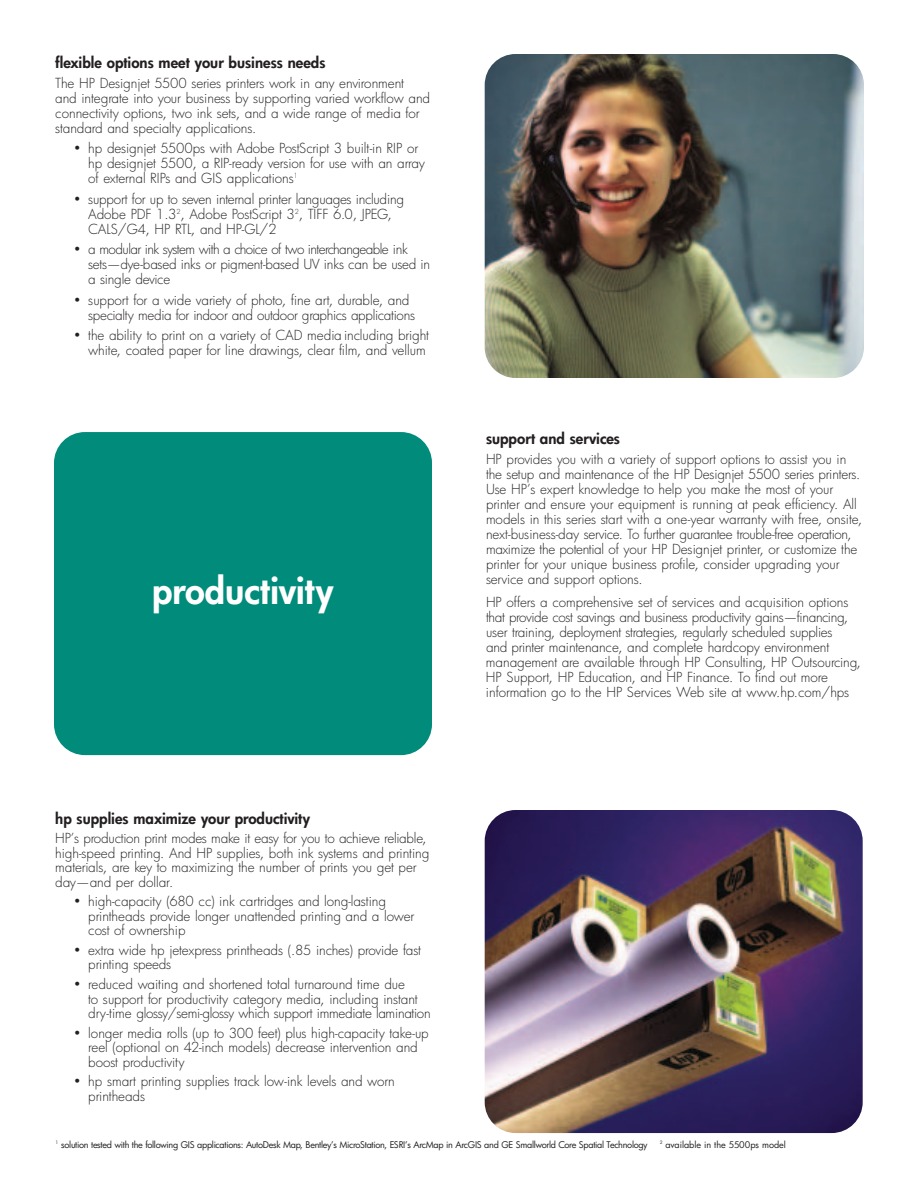
<style>
.page{position:relative;width:918px;height:1188px;background:#fff}
.page>*{position:absolute;margin:0;border:0;box-sizing:border-box;transform-origin:0 0}
.t1{font:800 36px "Futura";color:#fff}
.t2{font:800 15px "Futura";color:#231f20}
.t3{font:300 13.5px/15px "Futura";letter-spacing:-.01em;color:#231f20}
.t4{font:300 13.5px/15px "Futura";letter-spacing:-.03em;color:#231f20}
.t5{font:9px "Futura";letter-spacing:-.03em;color:#231f20}
.t6{font:9px "Futura";color:#231f20}
</style>
<div class="page">
<img style="left:485px;top:810px;width:378px;height:323px;border-radius:31px">
<div style="left:54px;top:432px;width:378px;height:323px;background:#008b7b;border-radius:31px"></div>
<img style="left:485px;top:54px;width:379px;height:324px;border-radius:31px">
<p class="t2" style="left:55px;top:55px;width:272px">flexible options meet your business needs</p>
<p class="t3" style="left:55px;top:77px;width:376px">The HP Designjet 5500 series printers work in any environment<br>and integrate into your business by supporting varied workflow and connectivity options, two ink sets, and a wide range of media for standard and specialty applications.</p>
<p class="t3" style="left:88px;top:142px;width:338px;text-indent:-15px">• hp designjet 5500ps with Adobe PostScript 3 built-in RIP or hp designjet 5500, a RIP-ready version for use with an array of external RIPs and GIS applications<sup>1</sup></p>
<p class="t3" style="left:88px;top:193px;width:317px;text-indent:-15px">• support for up to seven internal printer languages including<br>Adobe PDF 1.3<sup>2</sup>, Adobe PostScript 3<sup>2</sup>, TIFF 6.0, JPEG,<br>CALS/G4, HP RTL, and HP-GL/2</p>
<p class="t4" style="left:88px;top:243px;width:344px;text-indent:-15px">• a modular ink system with a choice of two interchangeable ink sets—dye-based inks or pigment-based UV inks can be used in a single device</p>
<p class="t3" style="left:88px;top:293px;width:328px;text-indent:-15px">• support for a wide variety of photo, fine art, durable, and specialty media for indoor and outdoor graphics applications</p>
<p class="t3" style="left:73px;top:329px;width:357px;text-align:right">• the ability to print on a variety of CAD media including bright white, coated paper for line drawings, clear film, and vellum</p>
<h1 class="t1" style="left:152px;top:573px;width:183px">productivity</h1>
<p class="t2" style="left:55px;top:811px;width:257px">hp supplies maximize your productivity</p>
<p class="t3" style="left:55px;top:832px;width:376px;line-height:14.4px">HP’s production print modes make it easy for you to achieve reliable, high-speed printing. And HP supplies, both ink systems and printing materials, are key to maximizing the number of prints you get per day—and per dollar.</p>
<p class="t3" style="left:88px;top:895px;width:327px;line-height:14.4px;text-indent:-15px">• high-capacity (680 cc) ink cartridges and long-lasting printheads provide longer unattended printing and a lower cost of ownership</p>
<p class="t3" style="left:88px;top:944px;width:334px;line-height:14.4px;text-indent:-15px">• extra wide hp jetexpress printheads (.85 inches) provide fast printing speeds</p>
<p class="t3" style="left:88px;top:978px;width:344px;line-height:14.4px;text-indent:-15px">• reduced waiting and shortened total turnaround time due<br>to support for productivity category media, including instant dry-time glossy/semi-glossy which support immediate lamination</p>
<p class="t3" style="left:88px;top:1027px;width:342px;line-height:14.4px;text-indent:-15px">• longer media rolls (up to 300 feet) plus high-capacity take-up reel (optional on 42-inch models) decrease intervention and boost productivity</p>
<p class="t3" style="left:88px;top:1075px;width:308px;line-height:14.4px;text-indent:-15px">• hp smart printing supplies track low-ink levels and worn printheads</p>
<p class="t2" style="left:486px;top:431px;width:136px">support and services</p>
<p class="t3" style="left:486px;top:453px;width:378px">HP provides you with a variety of support options to assist you in the setup and maintenance of the HP Designjet 5500 series printers.<br>Use HP’s expert knowledge to help you make the most of your printer and ensure your equipment is running at peak efficiency. All models in this series start with a one-year warranty with free, onsite, next-business-day service. To further guarantee trouble-free operation, maximize the potential of your HP Designjet printer, or customize the printer for your unique business profile, consider upgrading your service and support options.</p>
<p class="t3" style="left:486px;top:596px;width:377px">HP offers a comprehensive set of services and acquisition options that provide cost savings and business productivity gains—financing, user training, deployment strategies, regularly scheduled supplies<br>and printer maintenance, and complete hardcopy environment management are available through HP Consulting, HP Outsourcing, HP Support, HP Education, and HP Finance. To find out more information go to the HP Services Web site at www.hp.com/hps</p>
<p class="t5" style="left:56px;top:1140px;width:594px"><sup>1</sup> solution tested with the following GIS applications: AutoDesk Map, Bentley’s MicroStation, ESRI’s ArcMap in ArcGIS and GE Smallworld Core Spatial Technology</p>
<p class="t6" style="left:660px;top:1140px;width:128px"><sup>2</sup> available in the 5500ps model</p>
</div>
